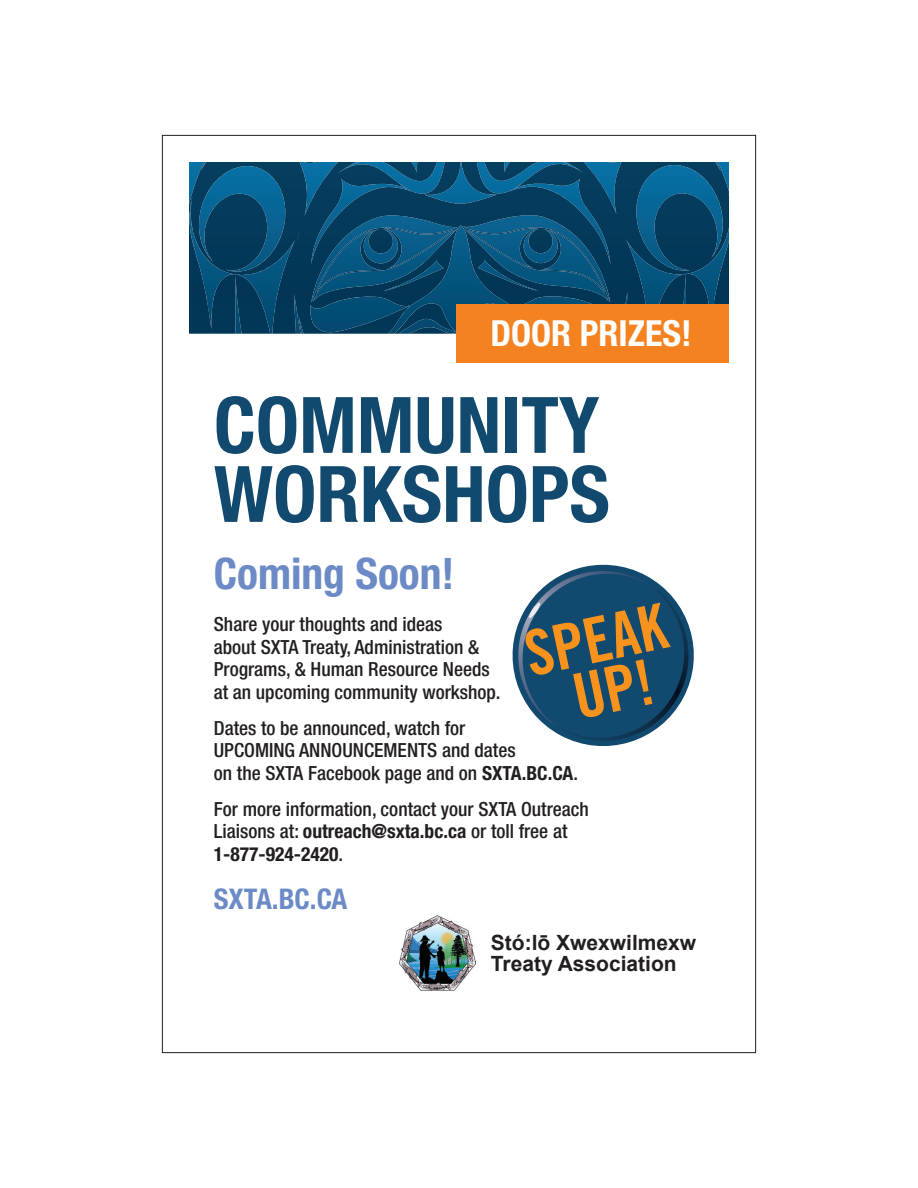
<style>
.page{position:relative;width:918px;height:1188px;background:#fff}
.page>*{position:absolute;margin:0;border:0;box-sizing:border-box;transform-origin:0 0}
.t1{font:700 condensed 78px/69px "Helvetica Neue";color:#11496f}
.t2{font:700 condensed 43.5px "Helvetica Neue";color:#6c8bc6}
.t3{font:700 condensed 36px "Helvetica Neue";color:#fff}
.t4{font:700 condensed 28.5px "Helvetica Neue";color:#6c8bc6}
.t5{font:700 21px/21px "Arial";color:#231f20}
.t6{font:500 condensed 19.5px/22.5px "Helvetica Neue";color:#231f20}
.s1{font-weight:700}
</style>
<div class="page">
<img style="left:189px;top:162px;width:532px;height:172px">
<img style="left:400px;top:916px;width:75px;height:74px">
<div style="left:457px;top:305px;width:272px;height:58px;background:#f58220"></div>
<svg style="left:512px;top:564px;width:182px;height:182px"></svg>
<img style="left:529px;top:602px;width:12px;height:16px">
<h3 class="t3" style="left:491px;top:312px;width:203px">DOOR PRIZES!</h3>
<h1 class="t1" style="left:214px;top:390px;width:398px">COMMUNITY<br>WORKSHOPS</h1>
<h2 class="t2" style="left:214px;top:547px;width:242px">Coming Soon!</h2>
<p class="t6" style="left:214px;top:613px;width:288px">Share your thoughts and ideas<br>about SXTA Treaty, Administration &amp; Programs, &amp; Human Resource Needs at an upcoming community workshop.</p>
<p class="t6" style="left:214px;top:716px;width:366px">Dates to be announced, watch for<br>UPCOMING ANNOUNCEMENTS and dates<br>on the SXTA Facebook page and on <span class="s1">SXTA.BC.CA</span>.</p>
<p class="t6" style="left:214px;top:797px;width:376px">For more information, contact your SXTA Outreach<br>Liaisons at: <span class="s1">outreach@sxta.bc.ca</span> or toll free at<br><span class="s1">1-877-924-2420</span>.</p>
<h3 class="t4" style="left:214px;top:881px;width:135px">SXTA.BC.CA</h3>
<p class="t5" style="left:491px;top:933px;width:207px">Stó:lō Xwexwilmexw<br>Treaty Association</p>
</div>
